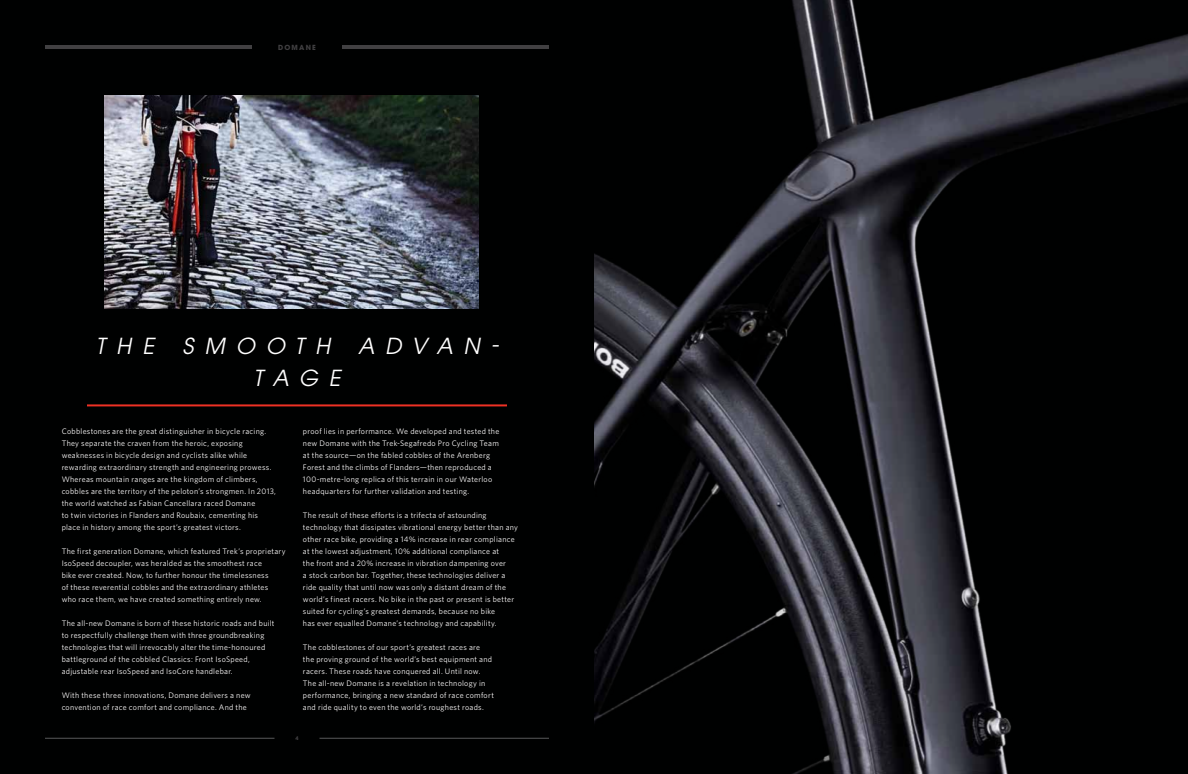
<style>
.page{position:relative;width:1188px;height:774px;background:#000101}
.page>*{position:absolute;margin:0;border:0;box-sizing:border-box;transform-origin:0 0}
.t1{font:italic 22px "ITC Avant Garde Pro";letter-spacing:.495em;color:#fff}
.t2{font:8px/12px "Whitney";letter-spacing:.035em;color:#fff}
.t3{font:700 7px "ITC Avant Garde Pro";letter-spacing:.17em;color:#414042}
.t4{font:700 5px "ITC Avant Garde Pro";color:#414042}
</style>
<div class="page">
<img style="left:594px;top:0;width:594px;height:774px">
<img style="left:105px;top:95px;width:374px;height:213px">
<hr style="left:87px;top:404px;width:420px;height:2px;background:#ee3124">
<hr style="left:45px;top:45px;width:207px;height:4px;background:#414042">
<hr style="left:342px;top:45px;width:207px;height:4px;background:#414042">
<hr style="left:320px;top:738px;width:229px;height:1px;background:#58595b">
<hr style="left:45px;top:738px;width:229px;height:1px;background:#58595b">
<p class="t3" style="left:278px;top:43px;width:39px">DOMANE</p>
<h1 class="t1" style="left:96px;top:332px;width:60px">THE</h1>
<h1 class="t1" style="left:182px;top:332px;width:149px">SMOOTH</h1>
<h1 class="t1" style="left:358px;top:332px;width:141px">ADVAN-</h1>
<h1 class="t1" style="left:253px;top:364px;width:89px">TAGE</h1>
<p class="t2" style="left:62px;top:425px;width:216px">Cobblestones are the great distinguisher in bicycle racing.<br>They separate the craven from the heroic, exposing weaknesses in bicycle design and cyclists alike while rewarding extraordinary strength and engineering prowess.<br>Whereas mountain ranges are the kingdom of climbers, cobbles are the territory of the peloton’s strongmen. In 2013, the world watched as Fabian Cancellara raced Domane<br>to twin victories in Flanders and Roubaix, cementing his place in history among the sport’s greatest victors.</p>
<p class="t2" style="left:62px;top:545px;width:225px">The first generation Domane, which featured Trek’s proprietary IsoSpeed decoupler, was heralded as the smoothest race<br>bike ever created. Now, to further honour the timelessness<br>of these reverential cobbles and the extraordinary athletes<br>who race them, we have created something entirely new.</p>
<p class="t2" style="left:62px;top:617px;width:214px">The all-new Domane is born of these historic roads and built to respectfully challenge them with three groundbreaking technologies that will irrevocably alter the time-honoured battleground of the cobbled Classics: Front IsoSpeed, adjustable rear IsoSpeed and IsoCore handlebar.</p>
<p class="t2" style="left:62px;top:689px;width:191px">With these three innovations, Domane delivers a new convention of race comfort and compliance. And the</p>
<p class="t2" style="left:303px;top:425px;width:198px">proof lies in performance. We developed and tested the new Domane with the Trek-Segafredo Pro Cycling Team at the source—on the fabled cobbles of the Arenberg Forest and the climbs of Flanders—then reproduced a 100-metre-long replica of this terrain in our Waterloo headquarters for further validation and testing.</p>
<p class="t2" style="left:303px;top:509px;width:217px">The result of these efforts is a trifecta of astounding technology that dissipates vibrational energy better than any other race bike, providing a 14% increase in rear compliance at the lowest adjustment, 10% additional compliance at<br>the front and a 20% increase in vibration dampening over<br>a stock carbon bar. Together, these technologies deliver a ride quality that until now was only a distant dream of the world’s finest racers. No bike in the past or present is better suited for cycling’s greatest demands, because no bike<br>has ever equalled Domane’s technology and capability.</p>
<p class="t2" style="left:303px;top:641px;width:192px">The cobblestones of our sport’s greatest races are<br>the proving ground of the world’s best equipment and racers. These roads have conquered all. Until now.<br>The all-new Domane is a revelation in technology in performance, bringing a new standard of race comfort and ride quality to even the world’s roughest roads.</p>
<p class="t4" style="left:295px;top:735px;width:5px">4</p>
</div>
